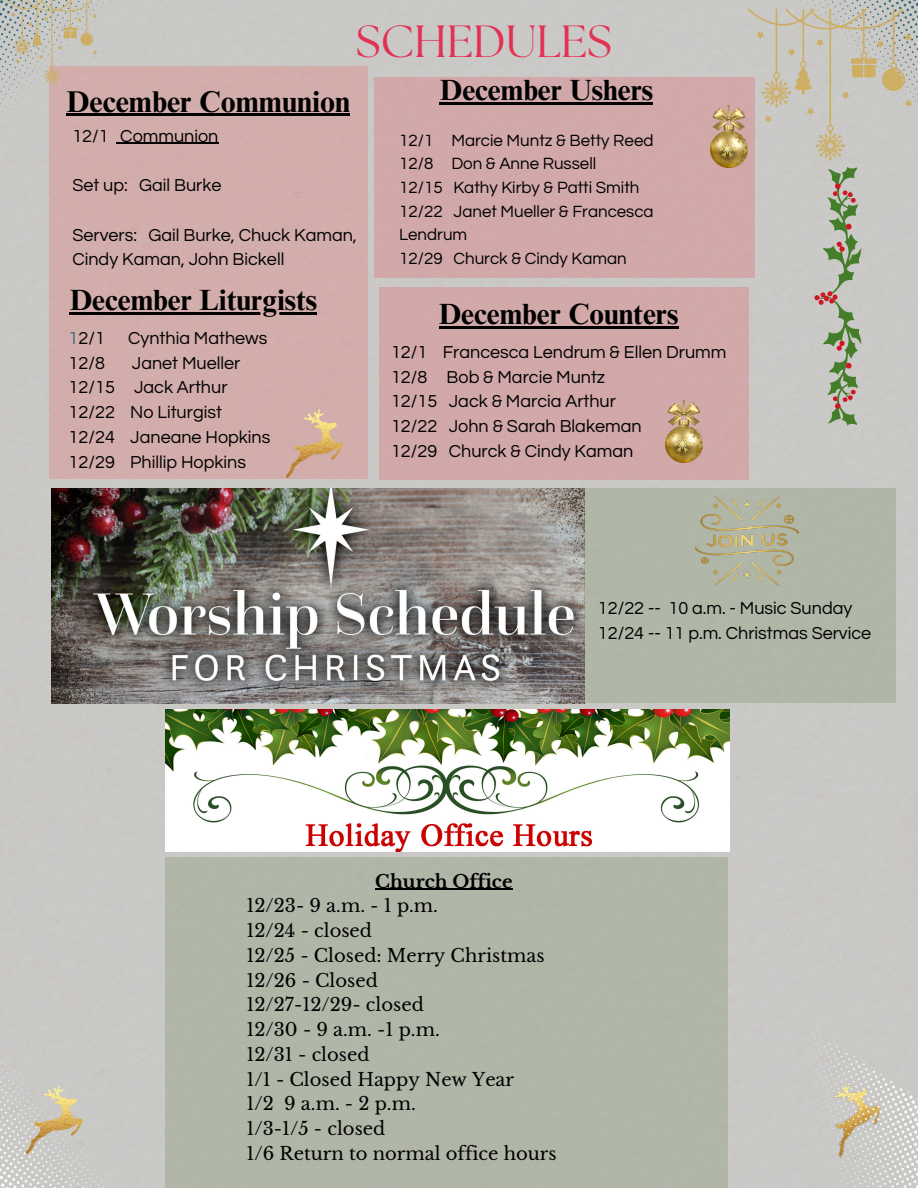
<style>
.page{position:relative;width:918px;height:1188px;background:#fff}
.page>*{position:absolute;margin:0;border:0;box-sizing:border-box;transform-origin:0 0}
.t1{font:45px "The Seasons";color:#e33154}
.t2{font:700 30px "Times NRMT Pro";color:#000}
.t3{font:700 29.25px "Times NRMT Pro";color:#000}
.t4{font:18px/24.8px "Questrial";color:#000}
.t5{font:18px "Libre Baskerville";color:#000}
.t6{font:700 18px "Libre Baskerville";color:#000}
.t7{font:16.95px/23.7px "Questrial";color:#000}
.s1{color:#306d7a}
</style>
<div class="page">
<div style="left:0;top:0;width:918px;height:1020px;background:#c9c9c5"></div>
<div style="left:0;top:1020px;width:165px;height:168px;background:#c9c9c5"></div>
<div style="left:49px;top:67px;width:318px;height:412px;background:#d2aeaa"></div>
<div style="left:374px;top:77px;width:381px;height:201px;background:#d1a9a8"></div>
<div style="left:379px;top:287px;width:370px;height:192px;background:#d1a9a8"></div>
<img style="left:286px;top:410px;width:57px;height:67px">
<img style="left:710px;top:105px;width:37px;height:62px">
<img style="left:666px;top:401px;width:37px;height:62px">
<img style="left:26px;top:1086px;width:57px;height:67px">
<img style="left:165px;top:710px;width:564px;height:141px">
<div style="left:165px;top:858px;width:563px;height:330px;background:#b0b7a6"></div>
<svg style="left:728px;top:1001px;width:190px;height:187px;background:#cbc9c5"></svg>
<img style="left:51px;top:488px;width:533px;height:215px">
<div style="left:584px;top:488px;width:312px;height:215px;background:#b0b7a6"></div>
<img style="left:695px;top:496px;width:104px;height:89px">
<svg style="left:747px;top:0;width:171px;height:426px;background:#c4c1ba"></svg>
<hr style="left:66px;top:114px;width:284px;height:2px;background:#000">
<svg style="left:0;top:0;width:175px;height:174px"></svg>
<hr style="left:120px;top:143px;width:99px;height:1px;background:#000">
<hr style="left:70px;top:312px;width:247px;height:3px;background:#000">
<hr style="left:440px;top:102px;width:213px;height:3px;background:#000">
<hr style="left:439px;top:327px;width:239px;height:2px;background:#000">
<hr style="left:375px;top:889px;width:138px;height:1px;background:#000">
<h1 class="t1" style="left:356px;top:21px;width:258px">SCHEDULES</h1>
<p class="t2" style="left:66px;top:90px;width:285px">December Communion</p>
<p class="t4" style="left:72px;top:124px;width:148px">12/1 Communion</p>
<p class="t4" style="left:72px;top:173px;width:151px">Set up: Gail Burke</p>
<p class="t4" style="left:72px;top:223px;width:286px">Servers: Gail Burke, Chuck Kaman,<br>Cindy Kaman, John Bickell</p>
<p class="t3" style="left:70px;top:289px;width:249px">December Liturgists</p>
<p class="t4" style="left:69px;top:326px;width:38px"><span class="s1">1</span>2/1</p>
<p class="t4" style="left:128px;top:326px;width:141px">Cynthia Mathews</p>
<h2 class="t4" style="left:69px;top:351px;width:38px">12/8</h2>
<h2 class="t4" style="left:132px;top:351px;width:110px">Janet Mueller</h2>
<p class="t4" style="left:69px;top:375px;width:160px">12/15 Jack Arthur</p>
<p class="t4" style="left:69px;top:400px;width:155px">12/22 No Liturgist</p>
<p class="t4" style="left:69px;top:425px;width:203px">12/24 Janeane Hopkins</p>
<p class="t4" style="left:69px;top:450px;width:179px">12/29 Phillip Hopkins</p>
<p class="t3" style="left:440px;top:79px;width:215px">December Ushers</p>
<p class="t7" style="left:399px;top:129px;width:256px">12/1 Marcie Muntz &amp; Betty Reed</p>
<h2 class="t7" style="left:399px;top:152px;width:199px">12/8 Don &amp; Anne Russell</h2>
<p class="t7" style="left:399px;top:176px;width:242px">12/15 Kathy Kirby &amp; Patti Smith</p>
<p class="t7" style="left:399px;top:200px;width:256px">12/22 Janet Mueller &amp; Francesca<br>Lendrum</p>
<p class="t7" style="left:399px;top:247px;width:229px">12/29 Churck &amp; Cindy Kaman</p>
<h2 class="t3" style="left:439px;top:303px;width:241px">December Counters</h2>
<h2 class="t4" style="left:391px;top:340px;width:337px">12/1 Francesca Lendrum &amp; Ellen Drumm</h2>
<p class="t4" style="left:391px;top:365px;width:216px">12/8 Bob &amp; Marcie Muntz</p>
<p class="t4" style="left:391px;top:390px;width:226px">12/15 Jack &amp; Marcia Arthur</p>
<p class="t4" style="left:391px;top:414px;width:252px">12/22 John &amp; Sarah Blakeman</p>
<p class="t4" style="left:391px;top:439px;width:244px">12/29 Churck &amp; Cindy Kaman</p>
<p class="t4" style="left:598px;top:596px;width:256px">12/22 -- 10 a.m. - Music Sunday</p>
<p class="t4" style="left:598px;top:621px;width:275px">12/24 -- 11 p.m. Christmas Service</p>
<p class="t6" style="left:375px;top:870px;width:139px">Church Office</p>
<p class="t5" style="left:247px;top:895px;width:193px">12/23- 9 a.m. - 1 p.m.</p>
<p class="t5" style="left:247px;top:920px;width:127px">12/24 - closed</p>
<p class="t5" style="left:247px;top:944px;width:300px">12/25 - Closed: Merry Christmas</p>
<p class="t5" style="left:247px;top:969px;width:133px">12/26 - Closed</p>
<p class="t5" style="left:247px;top:994px;width:179px">12/27-12/29- closed</p>
<p class="t5" style="left:247px;top:1019px;width:195px">12/30 - 9 a.m. -1 p.m.</p>
<p class="t5" style="left:247px;top:1043px;width:125px">12/31 - closed</p>
<p class="t5" style="left:247px;top:1068px;width:269px">1/1 - Closed Happy New Year</p>
<p class="t5" style="left:247px;top:1093px;width:171px">1/2 9 a.m. - 2 p.m.</p>
<p class="t5" style="left:247px;top:1118px;width:140px">1/3-1/5 - closed</p>
<p class="t5" style="left:247px;top:1142px;width:312px">1/6 Return to normal office hours</p>
</div>
